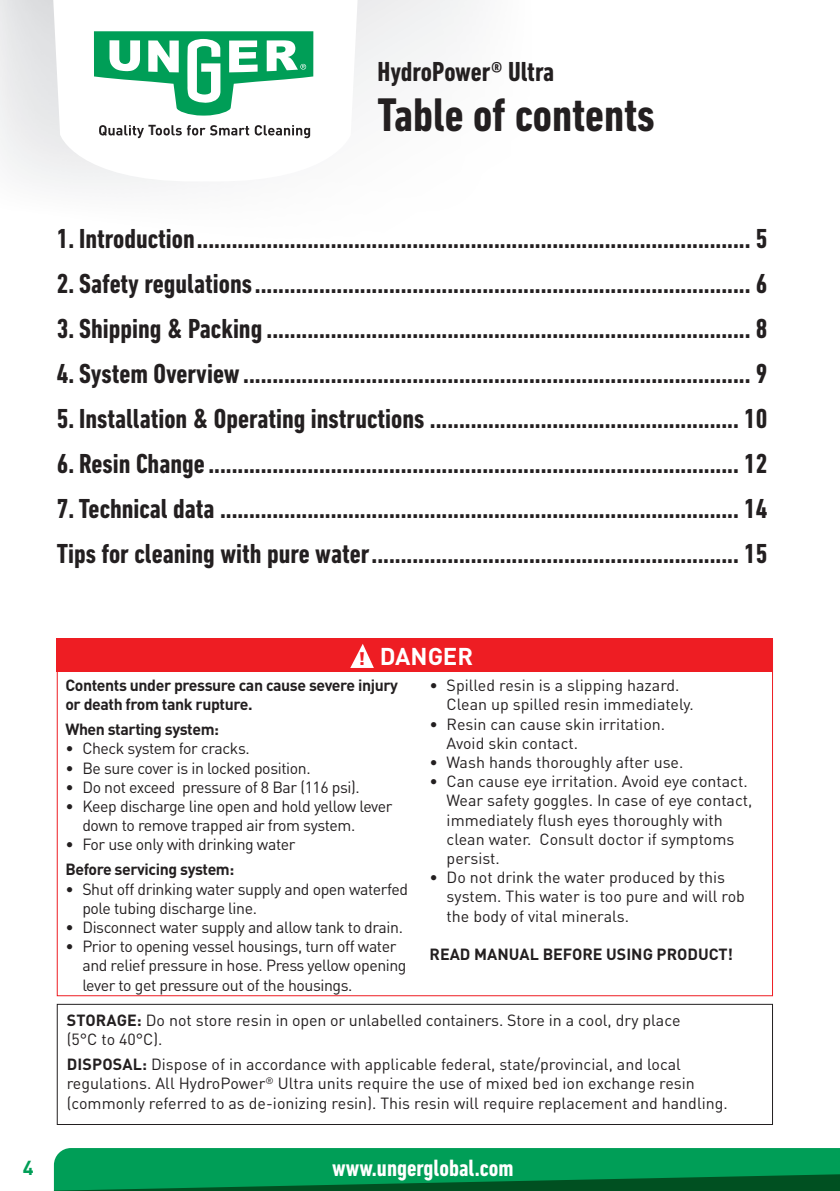
<style>
.page{position:relative;width:840px;height:1191px;background:#fff}
.page>*{position:absolute;margin:0;border:0;box-sizing:border-box;transform-origin:0 0}
.t1{font:700 condensed 48px "DIN Next LT Pro";color:#231f20}
.t2{font:700 condensed 28px/45px "DIN Next LT Pro";color:#231f20}
.t3{font:700 condensed 24px "DIN Next LT Pro";color:#fff}
.t4{font:700 24px "DIN Pro";color:#fff}
.t5{font:700 20px "DIN Pro";color:#009e57}
.t6{font:16px/19.2px "DIN Pro";letter-spacing:-.01em;color:#231f20}
.t7{font:700 16px/19.2px "DIN Pro";letter-spacing:-.025em;color:#231f20}
.t8{font:700 16px "DIN Pro";color:#231f20}
.t9{font:700 14.4px "DIN Pro";color:#231f20}
.s1{font-weight:900;font-size:18px;color:#ee1d23}
.s2{font-weight:700}
</style>
<div class="page">
<svg style="left:52px;top:0;width:307px;height:181px"></svg>
<svg style="left:94px;top:31px;width:219px;height:85px"></svg>
<svg style="left:99px;top:125px;width:45px;height:13px"></svg>
<svg style="left:156px;top:125px;width:154px;height:13px"></svg>
<svg style="left:54px;top:1047px;width:785px;height:144px;fill:#009e57"></svg>
<div style="left:57px;top:640px;width:715px;height:356px;background:#fff;border:1px solid #ee1d23"></div>
<div style="left:57px;top:638px;width:715px;height:34px;background:#ee1d23"></div>
<svg style="left:350px;top:644px;width:23px;height:24px"></svg>
<div style="left:57px;top:1004px;width:715px;height:120px;background:#fff"></div>
<div style="left:57px;top:1003px;width:715px;height:122px;border:1px solid #231f20"></div>
<p class="t9" style="left:148px;top:120px;width:10px">T</p>
<h2 class="t2" style="left:377px;top:49px;width:178px">HydroPower® Ultra</h2>
<h1 class="t1" style="left:377px;top:87px;width:279px">Table of contents</h1>
<h2 class="t2" style="left:57px;top:216px;width:711px">1. Introduction............................................................................................... 5</h2>
<h2 class="t2" style="left:57px;top:261px;width:711px">2. Safety regulations..................................................................................... 6</h2>
<h2 class="t2" style="left:57px;top:306px;width:711px">3. Shipping &amp; Packing ................................................................................... 8</h2>
<h2 class="t2" style="left:57px;top:351px;width:711px">4. System Overview....................................................................................... 9</h2>
<h2 class="t2" style="left:57px;top:396px;width:711px">5. Installation &amp; Operating instructions ..................................................... 10</h2>
<h2 class="t2" style="left:57px;top:441px;width:711px">6. Resin Change........................................................................................... 12</h2>
<h2 class="t2" style="left:57px;top:485px;width:711px">7. Technical data ......................................................................................... 14<br>Tips for cleaning with pure water............................................................... 15</h2>
<h3 class="t4" style="left:358px;top:639px;width:116px"><span class="s1">!</span> DANGER</h3>
<p class="t6" style="left:446px;top:675px;width:249px;text-indent:-17px">• Spilled resin is a slipping hazard.<br>Clean up spilled resin immediately.</p>
<p class="t6" style="left:446px;top:713px;width:220px;text-indent:-17px">• Resin can cause skin irritation.<br>Avoid skin contact.</p>
<p class="t6" style="left:429px;top:752px;width:255px">• Wash hands thoroughly after use.</p>
<p class="t6" style="left:446px;top:771px;width:307px;text-indent:-17px">• Can cause eye irritation. Avoid eye contact.<br>Wear safety goggles. In case of eye contact, immediately flush eyes thoroughly with clean water. Consult doctor if symptoms persist.</p>
<p class="t6" style="left:446px;top:867px;width:300px;text-indent:-17px">• Do not drink the water produced by this system. This water is too pure and will rob the body of vital minerals.</p>
<p class="t8" style="left:429px;top:943px;width:305px">READ MANUAL BEFORE USING PRODUCT!</p>
<p class="t7" style="left:65px;top:675px;width:334px">Contents under pressure can cause severe injury or death from tank rupture.</p>
<p class="t7" style="left:65px;top:719px;width:155px">When starting system:</p>
<p class="t6" style="left:65px;top:738px;width:186px">• Check system for cracks.</p>
<p class="t6" style="left:65px;top:757px;width:247px">• Be sure cover is in locked position.</p>
<p class="t6" style="left:65px;top:776px;width:296px">• Do not exceed pressure of 8 Bar (116 psi).</p>
<p class="t6" style="left:82px;top:796px;width:311px;text-indent:-17px">• Keep discharge line open and hold yellow lever down to remove trapped air from system.</p>
<p class="t6" style="left:65px;top:834px;width:231px">• For use only with drinking water</p>
<p class="t7" style="left:65px;top:859px;width:170px">Before servicing system:</p>
<p class="t6" style="left:82px;top:878px;width:327px;text-indent:-17px">• Shut off drinking water supply and open waterfed pole tubing discharge line.</p>
<p class="t6" style="left:65px;top:917px;width:339px">• Disconnect water supply and allow tank to drain.</p>
<p class="t6" style="left:82px;top:936px;width:325px;text-indent:-17px">• Prior to opening vessel housings, turn off water and relief pressure in hose. Press yellow opening lever to get pressure out of the housings.</p>
<p class="t6" style="left:67px;top:1010px;width:615px"><span class="s2">STORAGE:</span> Do not store resin in open or unlabelled containers. Store in a cool, dry place (5°C to 40°C).</p>
<p class="t6" style="left:67px;top:1054px;width:662px"><span class="s2">DISPOSAL:</span> Dispose of in accordance with applicable federal, state/provincial, and local regulations. All HydroPower<sup>®</sup> Ultra units require the use of mixed bed ion exchange resin (commonly referred to as de-ionizing resin). This resin will require replacement and handling.</p>
<p class="t5" style="left:23px;top:1154px;width:12px">4</p>
<h3 class="t3" style="left:332px;top:1154px;width:183px">www.ungerglobal.com</h3>
</div>
